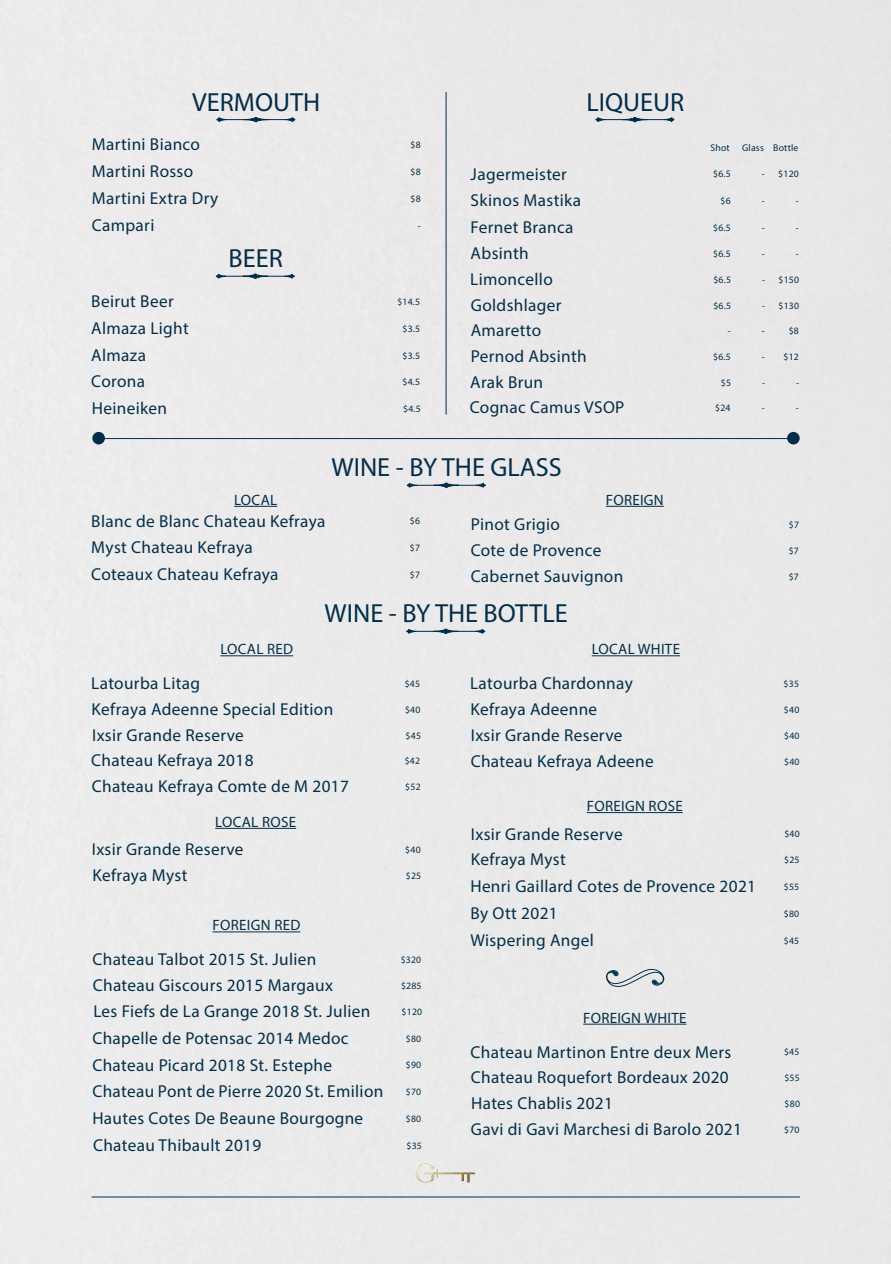
<style>
.page{position:relative;width:891px;height:1264px;background:#eae9ea}
.page>*{position:absolute;margin:0;border:0;box-sizing:border-box;transform-origin:0 0}
.t1{font:26.25px "Myriad Pro";color:#032e49}
.t2{font:17.25px "Myriad Pro";letter-spacing:.02em;color:#032e49}
.t3{font:15px "Myriad Pro";letter-spacing:.02em;color:#032e49}
.t4{font:9.75px "Myriad Pro";letter-spacing:.02em;color:#032e49}
</style>
<div class="page">
<hr style="left:92px;top:1196px;width:708px;height:1px;background:#032e49">
<img style="left:409px;top:1158px;width:72px;height:28px">
<svg style="left:216px;top:117px;width:80px;height:5px"></svg>
<hr style="left:446px;top:92px;width:1px;height:322px;background:#032e49">
<svg style="left:216px;top:274px;width:79px;height:5px"></svg>
<svg style="left:595px;top:117px;width:80px;height:5px"></svg>
<hr style="left:99px;top:438px;width:694px;height:1px;background:#032e49">
<div style="left:92px;top:432px;width:13px;height:12px;background:#002e49;border-radius:50%"></div>
<div style="left:787px;top:432px;width:13px;height:12px;background:#002e49;border-radius:50%"></div>
<svg style="left:407px;top:483px;width:79px;height:4px"></svg>
<hr style="left:234px;top:506px;width:43px;height:1px;background:#032e49">
<hr style="left:606px;top:506px;width:58px;height:1px;background:#032e49">
<svg style="left:406px;top:629px;width:80px;height:5px"></svg>
<hr style="left:220px;top:655px;width:73px;height:1px;background:#032e49">
<hr style="left:592px;top:655px;width:88px;height:1px;background:#032e49">
<hr style="left:215px;top:828px;width:81px;height:1px;background:#032e49">
<hr style="left:213px;top:931px;width:87px;height:1px;background:#032e49">
<hr style="left:583px;top:1023px;width:58px;height:1px;background:#032e49">
<hr style="left:641px;top:1023px;width:45px;height:1px;background:#032e49">
<hr style="left:587px;top:812px;width:58px;height:1px;background:#032e49">
<hr style="left:645px;top:812px;width:38px;height:1px;background:#032e49">
<svg style="left:605px;top:969px;width:60px;height:18px"></svg>
<p class="t1" style="left:192px;top:86px;width:130px">VERMOUTH</p>
<p class="t2" style="left:92px;top:134px;width:110px">Martini Bianco</p>
<p class="t4" style="left:411px;top:139px;width:12px">$8</p>
<p class="t2" style="left:92px;top:161px;width:103px">Martini Rosso</p>
<p class="t4" style="left:411px;top:166px;width:12px">$8</p>
<p class="t2" style="left:92px;top:188px;width:128px">Martini Extra Dry</p>
<p class="t4" style="left:411px;top:193px;width:12px">$8</p>
<p class="t2" style="left:92px;top:214px;width:64px">Campari</p>
<p class="t4" style="left:418px;top:219px;width:4px">-</p>
<p class="t1" style="left:229px;top:242px;width:56px">BEER</p>
<p class="t2" style="left:91px;top:290px;width:84px">Beirut Beer</p>
<p class="t4" style="left:397px;top:296px;width:24px">$14.5</p>
<p class="t2" style="left:91px;top:317px;width:99px">Almaza Light</p>
<p class="t4" style="left:403px;top:322px;width:19px">$3.5</p>
<p class="t2" style="left:91px;top:344px;width:56px">Almaza</p>
<p class="t4" style="left:403px;top:349px;width:19px">$3.5</p>
<p class="t2" style="left:91px;top:371px;width:55px">Corona</p>
<p class="t4" style="left:403px;top:376px;width:19px">$4.5</p>
<p class="t1" style="left:586px;top:86px;width:99px">LIQUEUR</p>
<p class="t4" style="left:710px;top:141px;width:21px">Shot</p>
<p class="t4" style="left:742px;top:141px;width:23px">Glass</p>
<p class="t4" style="left:773px;top:141px;width:27px">Bottle</p>
<p class="t4" style="left:762px;top:168px;width:4px">-</p>
<p class="t4" style="left:762px;top:195px;width:4px">-</p>
<p class="t4" style="left:762px;top:222px;width:4px">-</p>
<p class="t4" style="left:762px;top:248px;width:4px">-</p>
<p class="t4" style="left:762px;top:273px;width:4px">-</p>
<p class="t4" style="left:762px;top:299px;width:4px">-</p>
<p class="t4" style="left:762px;top:325px;width:4px">-</p>
<p class="t4" style="left:762px;top:351px;width:4px">-</p>
<p class="t4" style="left:762px;top:376px;width:4px">-</p>
<p class="t2" style="left:471px;top:163px;width:98px">Jagermeister</p>
<p class="t4" style="left:778px;top:168px;width:22px">$120</p>
<p class="t2" style="left:471px;top:190px;width:112px">Skinos Mastika</p>
<p class="t4" style="left:796px;top:195px;width:4px">-</p>
<p class="t2" style="left:471px;top:217px;width:104px">Fernet Branca</p>
<p class="t4" style="left:796px;top:222px;width:4px">-</p>
<p class="t2" style="left:471px;top:243px;width:60px">Absinth</p>
<p class="t4" style="left:796px;top:248px;width:4px">-</p>
<p class="t2" style="left:470px;top:268px;width:84px">Limoncello</p>
<p class="t4" style="left:778px;top:273px;width:22px">$150</p>
<p class="t2" style="left:471px;top:294px;width:92px">Goldshlager</p>
<p class="t4" style="left:778px;top:299px;width:22px">$130</p>
<p class="t4" style="left:713px;top:168px;width:19px">$6.5</p>
<p class="t4" style="left:721px;top:195px;width:12px">$6</p>
<p class="t4" style="left:713px;top:222px;width:19px">$6.5</p>
<p class="t4" style="left:713px;top:248px;width:19px">$6.5</p>
<p class="t4" style="left:713px;top:273px;width:19px">$6.5</p>
<p class="t4" style="left:713px;top:299px;width:19px">$6.5</p>
<p class="t4" style="left:728px;top:325px;width:4px">-</p>
<p class="t4" style="left:713px;top:351px;width:19px">$6.5</p>
<p class="t4" style="left:721px;top:376px;width:12px">$5</p>
<p class="t2" style="left:471px;top:320px;width:72px">Amaretto</p>
<p class="t4" style="left:789px;top:325px;width:12px">$8</p>
<p class="t2" style="left:471px;top:346px;width:117px">Pernod Absinth</p>
<p class="t4" style="left:784px;top:351px;width:17px">$12</p>
<p class="t2" style="left:470px;top:371px;width:74px">Arak Brun</p>
<p class="t4" style="left:796px;top:376px;width:4px">-</p>
<p class="t2" style="left:92px;top:398px;width:77px">Heineiken</p>
<p class="t4" style="left:403px;top:403px;width:19px">$4.5</p>
<p class="t2" style="left:470px;top:397px;width:156px">Cognac Camus VSOP</p>
<p class="t4" style="left:715px;top:402px;width:17px">$24</p>
<p class="t4" style="left:762px;top:402px;width:4px">-</p>
<p class="t4" style="left:796px;top:402px;width:4px">-</p>
<p class="t1" style="left:332px;top:451px;width:232px">WINE - BY THE GLASS</p>
<p class="t3" style="left:234px;top:490px;width:45px">LOCAL</p>
<p class="t3" style="left:606px;top:490px;width:60px">FOREIGN</p>
<p class="t2" style="left:91px;top:510px;width:236px">Blanc de Blanc Chateau Kefraya</p>
<p class="t4" style="left:410px;top:515px;width:12px">$6</p>
<p class="t2" style="left:91px;top:537px;width:163px">Myst Chateau Kefraya</p>
<p class="t4" style="left:410px;top:542px;width:12px">$7</p>
<p class="t2" style="left:91px;top:564px;width:189px">Coteaux Chateau Kefraya</p>
<p class="t4" style="left:410px;top:569px;width:12px">$7</p>
<p class="t2" style="left:471px;top:514px;width:91px">Pinot Grigio</p>
<p class="t4" style="left:789px;top:519px;width:12px">$7</p>
<p class="t2" style="left:471px;top:539px;width:132px">Cote de Provence</p>
<p class="t4" style="left:789px;top:544px;width:12px">$7</p>
<p class="t2" style="left:471px;top:565px;width:154px">Cabernet Sauvignon</p>
<p class="t4" style="left:789px;top:570px;width:12px">$7</p>
<p class="t1" style="left:325px;top:597px;width:245px">WINE - BY THE BOTTLE</p>
<p class="t3" style="left:220px;top:640px;width:74px">LOCAL RED</p>
<p class="t3" style="left:592px;top:640px;width:90px">LOCAL WHITE</p>
<p class="t2" style="left:91px;top:673px;width:110px">Latourba Litag</p>
<p class="t4" style="left:405px;top:678px;width:17px">$45</p>
<p class="t2" style="left:92px;top:724px;width:153px">Ixsir Grande Reserve</p>
<p class="t4" style="left:406px;top:729px;width:17px">$45</p>
<p class="t2" style="left:471px;top:724px;width:153px">Ixsir Grande Reserve</p>
<p class="t4" style="left:784px;top:729px;width:17px">$40</p>
<p class="t2" style="left:470px;top:673px;width:164px">Latourba Chardonnay</p>
<p class="t4" style="left:784px;top:678px;width:17px">$35</p>
<p class="t2" style="left:92px;top:698px;width:243px">Kefraya Adeenne Special Edition</p>
<p class="t4" style="left:405px;top:703px;width:17px">$40</p>
<p class="t2" style="left:470px;top:698px;width:128px">Kefraya Adeenne</p>
<p class="t4" style="left:784px;top:703px;width:17px">$40</p>
<p class="t2" style="left:91px;top:749px;width:164px">Chateau Kefraya 2018</p>
<p class="t4" style="left:405px;top:754px;width:17px">$42</p>
<p class="t2" style="left:471px;top:750px;width:185px">Chateau Kefraya Adeene</p>
<p class="t4" style="left:784px;top:755px;width:17px">$40</p>
<p class="t2" style="left:92px;top:775px;width:259px">Chateau Kefraya Comte de M 2017</p>
<p class="t4" style="left:405px;top:780px;width:17px">$52</p>
<p class="t3" style="left:215px;top:812px;width:82px">LOCAL ROSE</p>
<p class="t2" style="left:92px;top:839px;width:153px">Ixsir Grande Reserve</p>
<p class="t4" style="left:405px;top:844px;width:17px">$40</p>
<p class="t2" style="left:92px;top:865px;width:97px">Kefraya Myst</p>
<p class="t4" style="left:406px;top:870px;width:17px">$25</p>
<p class="t3" style="left:213px;top:916px;width:89px">FOREIGN RED</p>
<p class="t2" style="left:92px;top:949px;width:225px">Chateau Talbot 2015 St. Julien</p>
<p class="t4" style="left:401px;top:954px;width:22px">$320</p>
<p class="t2" style="left:93px;top:1000px;width:279px">Les Fiefs de La Grange 2018 St. Julien</p>
<p class="t4" style="left:402px;top:1005px;width:22px">$120</p>
<p class="t2" style="left:93px;top:974px;width:242px">Chateau Giscours 2015 Margaux</p>
<p class="t4" style="left:401px;top:979px;width:22px">$285</p>
<p class="t2" style="left:92px;top:1027px;width:258px">Chapelle de Potensac 2014 Medoc</p>
<p class="t4" style="left:406px;top:1032px;width:17px">$80</p>
<p class="t2" style="left:92px;top:1054px;width:241px">Chateau Picard 2018 St. Estephe</p>
<p class="t4" style="left:406px;top:1059px;width:17px">$90</p>
<p class="t2" style="left:92px;top:1081px;width:293px">Chateau Pont de Pierre 2020 St. Emilion</p>
<p class="t4" style="left:406px;top:1086px;width:17px">$70</p>
<p class="t2" style="left:92px;top:1107px;width:272px">Hautes Cotes De Beaune Bourgogne</p>
<p class="t4" style="left:406px;top:1112px;width:17px">$80</p>
<p class="t2" style="left:93px;top:1134px;width:170px">Chateau Thibault 2019</p>
<p class="t4" style="left:407px;top:1139px;width:17px">$35</p>
<p class="t3" style="left:587px;top:797px;width:97px">FOREIGN ROSE</p>
<p class="t2" style="left:471px;top:823px;width:153px">Ixsir Grande Reserve</p>
<p class="t4" style="left:784px;top:828px;width:17px">$40</p>
<p class="t2" style="left:471px;top:849px;width:97px">Kefraya Myst</p>
<p class="t4" style="left:784px;top:854px;width:17px">$25</p>
<p class="t2" style="left:470px;top:876px;width:287px">Henri Gaillard Cotes de Provence 2021</p>
<p class="t4" style="left:784px;top:881px;width:17px">$55</p>
<p class="t2" style="left:470px;top:902px;width:89px">By Ott 2021</p>
<p class="t4" style="left:784px;top:907px;width:17px">$80</p>
<p class="t2" style="left:470px;top:929px;width:125px">Wispering Angel</p>
<p class="t4" style="left:784px;top:934px;width:17px">$45</p>
<p class="t3" style="left:583px;top:1008px;width:105px">FOREIGN WHITE</p>
<p class="t2" style="left:471px;top:1041px;width:262px">Chateau Martinon Entre deux Mers</p>
<p class="t4" style="left:784px;top:1046px;width:17px">$45</p>
<p class="t2" style="left:471px;top:1066px;width:259px">Chateau Roquefort Bordeaux 2020</p>
<p class="t4" style="left:784px;top:1072px;width:17px">$55</p>
<p class="t2" style="left:471px;top:1092px;width:143px">Hates Chablis 2021</p>
<p class="t4" style="left:785px;top:1097px;width:17px">$80</p>
<p class="t2" style="left:471px;top:1118px;width:273px">Gavi di Gavi Marchesi di Barolo 2021</p>
<p class="t4" style="left:784px;top:1123px;width:17px">$70</p>
</div>
